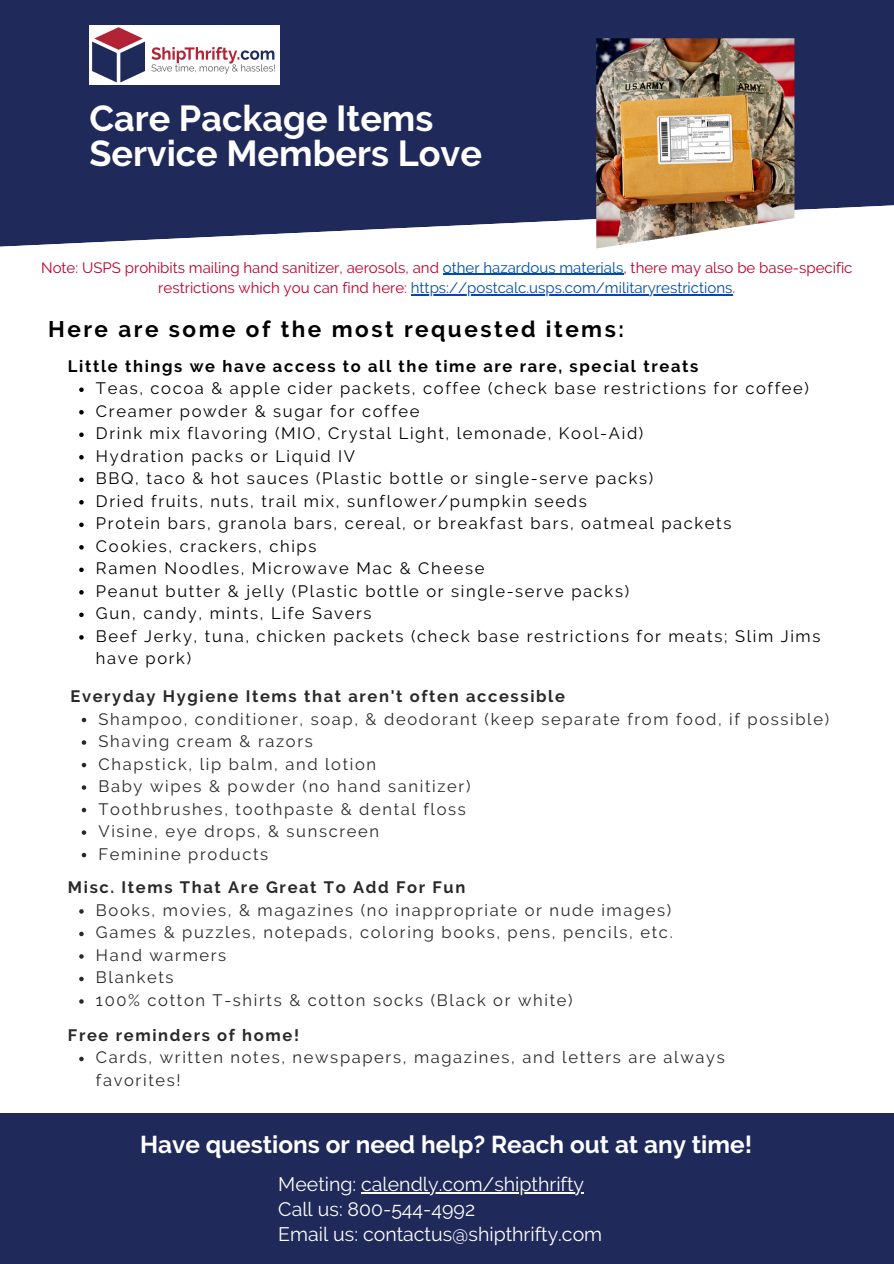
<style>
.page{position:relative;width:894px;height:1264px;background:#fff}
.page>*{position:absolute;margin:0;border:0;box-sizing:border-box;transform-origin:0 0}
.t1{font:700 36px "Raleway";color:#fff}
.t2{font:700 24.3px "Raleway";color:#fff}
.t3{font:700 22.5px "Raleway";letter-spacing:.11em;color:#000}
.t4{font:19.5px "Raleway";color:#fff}
.t5{font:16.5px/22.5px "Raleway";letter-spacing:.1em;color:#000}
.t6{font:16.5px/22.5px "Raleway";letter-spacing:.1em;color:#28292a}
.t7{font:700 16.5px "Raleway";letter-spacing:.1em;color:#28292a}
.t8{font:700 16.5px "Raleway";letter-spacing:.1em;color:#000}
.t9{font:15px/20.2px "Raleway";color:#bb012b;text-align:center}
.s1{color:#004aad}
</style>
<div class="page">
<svg style="left:0;top:0;width:893px;height:247px;background:#303a66"></svg>
<img style="left:596px;top:38px;width:198px;height:210px">
<svg style="left:79px;top:387px;width:5px;height:5px"></svg>
<svg style="left:79px;top:410px;width:5px;height:4px"></svg>
<svg style="left:79px;top:432px;width:5px;height:5px"></svg>
<svg style="left:79px;top:455px;width:5px;height:4px"></svg>
<svg style="left:79px;top:477px;width:5px;height:5px"></svg>
<svg style="left:79px;top:500px;width:5px;height:4px"></svg>
<svg style="left:79px;top:522px;width:5px;height:5px"></svg>
<svg style="left:79px;top:545px;width:5px;height:4px"></svg>
<svg style="left:79px;top:567px;width:5px;height:5px"></svg>
<svg style="left:79px;top:590px;width:5px;height:4px"></svg>
<svg style="left:79px;top:612px;width:5px;height:5px"></svg>
<svg style="left:79px;top:635px;width:5px;height:4px"></svg>
<div style="left:0;top:1112px;width:893px;height:151px;background:#1f2a5a"></div>
<img style="left:89px;top:26px;width:190px;height:58px">
<svg style="left:82px;top:717px;width:4px;height:5px"></svg>
<svg style="left:82px;top:740px;width:4px;height:4px"></svg>
<svg style="left:82px;top:762px;width:4px;height:5px"></svg>
<svg style="left:82px;top:785px;width:4px;height:4px"></svg>
<svg style="left:82px;top:807px;width:4px;height:5px"></svg>
<svg style="left:82px;top:830px;width:4px;height:4px"></svg>
<svg style="left:82px;top:852px;width:4px;height:5px"></svg>
<hr style="left:442px;top:274px;width:181px;height:1px;background:#004aad">
<hr style="left:411px;top:294px;width:321px;height:1px;background:#004aad">
<hr style="left:361px;top:1192px;width:223px;height:1px;background:#fff">
<svg style="left:79px;top:909px;width:5px;height:4px"></svg>
<svg style="left:79px;top:931px;width:5px;height:5px"></svg>
<svg style="left:79px;top:954px;width:5px;height:4px"></svg>
<svg style="left:79px;top:976px;width:5px;height:5px"></svg>
<svg style="left:79px;top:999px;width:5px;height:4px"></svg>
<svg style="left:79px;top:1056px;width:5px;height:5px"></svg>
<p class="t1" style="left:89px;top:98px;width:345px">Care Package Items</p>
<p class="t1" style="left:89px;top:132px;width:394px">Service Members Love</p>
<p class="t9" style="left:41px;top:257px;width:812px">Note: USPS prohibits mailing hand sanitizer, aerosols, and <span class="s1">other hazardous materials</span>, there may also be base-specific restrictions which you can find here: <span class="s1">https://postcalc.usps.com/militaryrestrictions</span>.</p>
<p class="t3" style="left:48px;top:316px;width:577px">Here are some of the most requested items:</p>
<p class="t8" style="left:68px;top:356px;width:631px">Little things we have access to all the time are rare, special treats</p>
<p class="t5" style="left:96px;top:377px;width:714px">Teas, cocoa &amp; apple cider packets, coffee (check base restrictions for coffee)</p>
<p class="t5" style="left:96px;top:399px;width:325px">Creamer powder &amp; sugar for coffee</p>
<p class="t5" style="left:96px;top:422px;width:548px">Drink mix flavoring (MIO, Crystal Light, lemonade, Kool-Aid)</p>
<p class="t5" style="left:96px;top:444px;width:260px">Hydration packs or Liquid IV</p>
<p class="t5" style="left:96px;top:467px;width:558px">BBQ, taco &amp; hot sauces (Plastic bottle or single-serve packs)</p>
<p class="t5" style="left:96px;top:489px;width:492px">Dried fruits, nuts, trail mix, sunflower/pumpkin seeds</p>
<p class="t5" style="left:96px;top:512px;width:636px">Protein bars, granola bars, cereal, or breakfast bars, oatmeal packets</p>
<p class="t5" style="left:96px;top:534px;width:222px">Cookies, crackers, chips</p>
<p class="t5" style="left:96px;top:557px;width:390px">Ramen Noodles, Microwave Mac &amp; Cheese</p>
<p class="t5" style="left:96px;top:579px;width:534px">Peanut butter &amp; jelly (Plastic bottle or single-serve packs)</p>
<p class="t5" style="left:96px;top:602px;width:277px">Gun, candy, mints, Life Savers</p>
<p class="t5" style="left:96px;top:624px;width:725px">Beef Jerky, tuna, chicken packets (check base restrictions for meats; Slim Jims have pork)</p>
<p class="t7" style="left:70px;top:686px;width:496px">Everyday Hygiene Items that aren't often accessible</p>
<p class="t6" style="left:98px;top:707px;width:732px">Shampoo, conditioner, soap, &amp; deodorant (keep separate from food, if possible)</p>
<p class="t6" style="left:98px;top:730px;width:216px">Shaving cream &amp; razors</p>
<p class="t6" style="left:98px;top:752px;width:279px">Chapstick, lip balm, and lotion</p>
<p class="t6" style="left:98px;top:775px;width:373px">Baby wipes &amp; powder (no hand sanitizer)</p>
<p class="t6" style="left:98px;top:797px;width:369px">Toothbrushes, toothpaste &amp; dental floss</p>
<p class="t6" style="left:98px;top:820px;width:282px">Visine, eye drops, &amp; sunscreen</p>
<p class="t6" style="left:98px;top:842px;width:171px">Feminine products</p>
<p class="t7" style="left:68px;top:877px;width:399px">Misc. Items That Are Great To Add For Fun</p>
<p class="t6" style="left:96px;top:898px;width:576px">Books, movies, &amp; magazines (no inappropriate or nude images)</p>
<p class="t6" style="left:96px;top:921px;width:578px">Games &amp; puzzles, notepads, coloring books, pens, pencils, etc.</p>
<p class="t6" style="left:96px;top:943px;width:132px">Hand warmers</p>
<p class="t6" style="left:96px;top:966px;width:79px">Blankets</p>
<p class="t6" style="left:96px;top:988px;width:478px">100% cotton T-shirts &amp; cotton socks (Black or white)</p>
<p class="t7" style="left:68px;top:1025px;width:232px">Free reminders of home!</p>
<p class="t6" style="left:96px;top:1046px;width:630px">Cards, written notes, newspapers, magazines, and letters are always favorites!</p>
<p class="t2" style="left:140px;top:1130px;width:613px">Have questions or need help? Reach out at any time!</p>
<p class="t4" style="left:278px;top:1172px;width:307px">Meeting: calendly.com/shipthrifty</p>
<p class="t4" style="left:278px;top:1197px;width:198px">Call us: 800-544-4992</p>
<p class="t4" style="left:278px;top:1222px;width:325px">Email us: contactus@shipthrifty.com</p>
</div>
